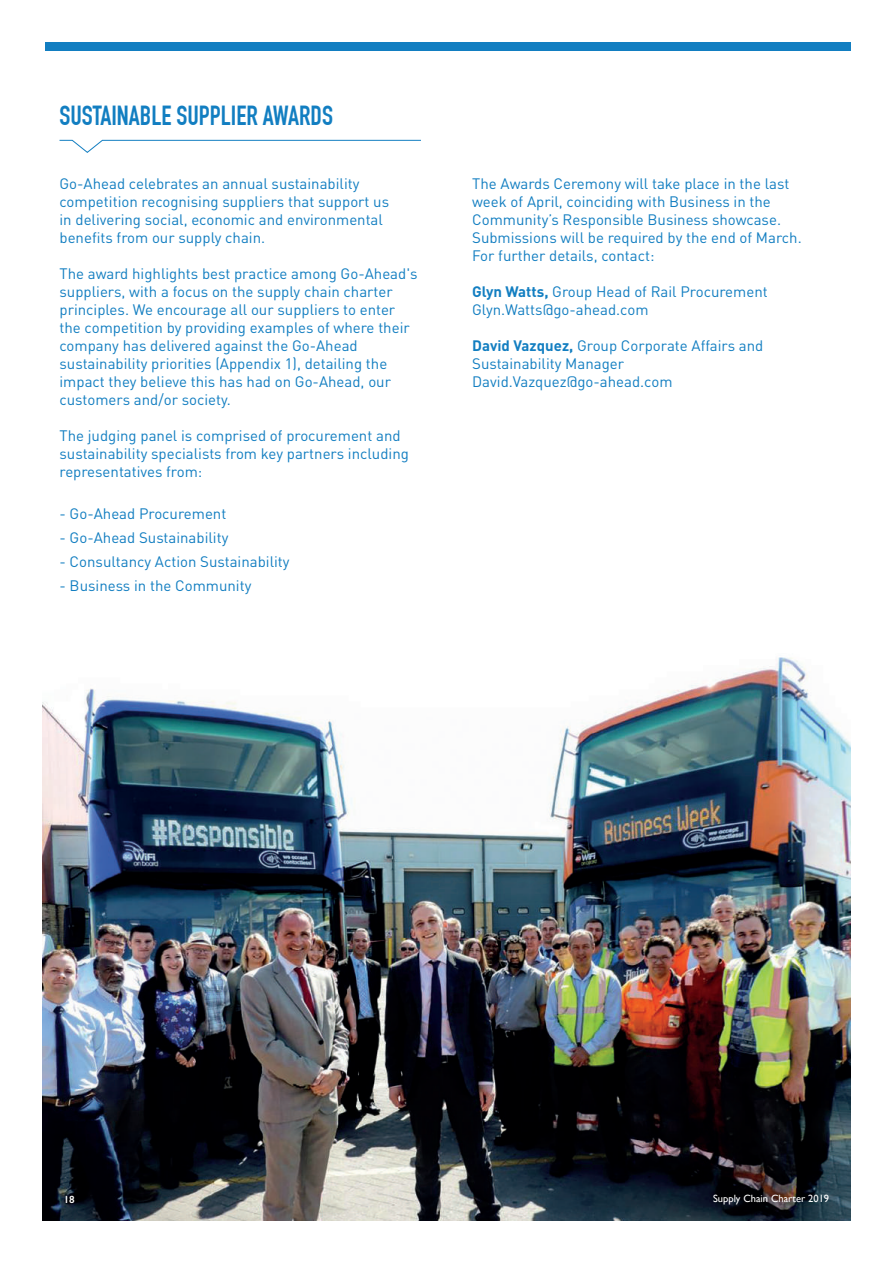
<style>
.page{position:relative;width:893px;height:1263px;background:#fff}
.page>*{position:absolute;margin:0;border:0;box-sizing:border-box;transform-origin:0 0}
.t1{font:700 27px "DIN Condensed";color:#127ec1}
.t2{font:15px/18px "DIN Pro";color:#127ec1}
.t3{font:10.5px "Gill Sans";color:#fff}
.t4{font:600 10.5px "Gill Sans";color:#fff}
.s1{font-weight:700}
</style>
<div class="page">
<img style="left:43px;top:657px;width:807px;height:563px">
<div style="left:45px;top:43px;width:805px;height:8px;background:#127ec1"></div>
<svg style="left:59px;top:140px;width:362px;height:13px"></svg>
<h1 class="t1" style="left:60px;top:100px;width:275px">SUSTAINABLE SUPPLIER AWARDS</h1>
<p class="t2" style="left:60px;top:174px;width:331px">Go-Ahead celebrates an annual sustainability competition recognising suppliers that support us in delivering social, economic and environmental benefits from our supply chain.</p>
<p class="t2" style="left:60px;top:264px;width:360px">The award highlights best practice among Go-Ahead's suppliers, with a focus on the supply chain charter principles. We encourage all our suppliers to enter the competition by providing examples of where their company has delivered against the Go-Ahead sustainability priorities (Appendix 1), detailing the impact they believe this has had on Go-Ahead, our customers and/or society.</p>
<p class="t2" style="left:60px;top:426px;width:351px">The judging panel is comprised of procurement and sustainability specialists from key partners including representatives from:</p>
<p class="t2" style="left:60px;top:504px;width:168px">- Go-Ahead Procurement</p>
<p class="t2" style="left:60px;top:528px;width:170px">- Go-Ahead Sustainability</p>
<p class="t2" style="left:60px;top:552px;width:232px">- Consultancy Action Sustainability</p>
<p class="t2" style="left:60px;top:576px;width:193px">- Business in the Community</p>
<p class="t2" style="left:472px;top:174px;width:331px">The Awards Ceremony will take place in the last week of April, coinciding with Business in the Community’s Responsible Business showcase.<br>Submissions will be required by the end of March.<br>For further details, contact:</p>
<p class="t2" style="left:472px;top:282px;width:297px"><span class="s1">Glyn Watts,</span> Group Head of Rail Procurement<br>Glyn.Watts@go-ahead.com</p>
<p class="t2" style="left:472px;top:336px;width:293px"><span class="s1">David Vazquez,</span> Group Corporate Affairs and<br>Sustainability Manager<br>David.Vazquez@go-ahead.com</p>
<p class="t4" style="left:64px;top:1193px;width:13px">18</p>
<p class="t3" style="left:713px;top:1192px;width:118px">Supply Chain Charter 2019</p>
</div>
